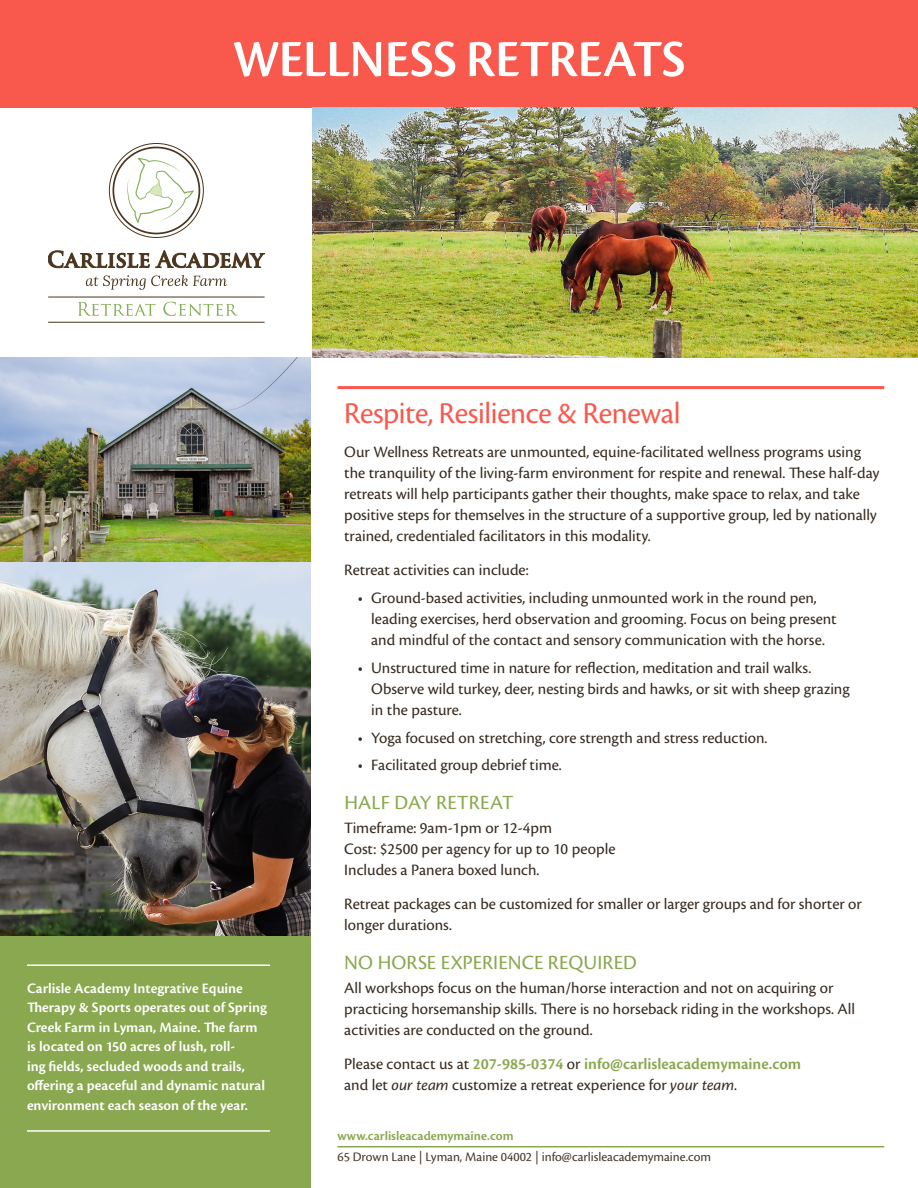
<style>
.page{position:relative;width:918px;height:1188px;background:#fff}
.page>*{position:absolute;margin:0;border:0;box-sizing:border-box;transform-origin:0 0}
.t1{font:54px "Cronos Pro Semibold Disp";color:#fff}
.t2{font:31.5px "Cronos Pro Subh";letter-spacing:-.01em;color:#f9594d}
.t3{font:21px "Cronos Pro";letter-spacing:.005em;color:#89a84f}
.t4{font:16.5px/21px "Cronos Pro";color:#372a1f}
.t5{font:600 15px/19.5px "Cronos Pro";color:#fff}
.t6{font:13.5px "Cronos Pro";color:#473729}
.t7{font:600 13.5px "Cronos Pro";color:#89a84f}
.s1{font-weight:600;color:#89a84f}
.s2{font-style:italic}
</style>
<div class="page">
<div style="left:0;top:358px;width:310px;height:830px;background:#89a84f"></div>
<div style="left:0;top:0;width:918px;height:108px;background:#f9594d"></div>
<img style="left:0;top:358px;width:310px;height:578px">
<hr style="left:27px;top:964px;width:243px;height:2px;background:#fff">
<hr style="left:27px;top:1130px;width:243px;height:2px;background:#fff">
<img style="left:313px;top:108px;width:605px;height:250px">
<hr style="left:338px;top:1146px;width:546px;height:1px;background:#89a84f">
<hr style="left:338px;top:386px;width:546px;height:3px;background:#f9594d">
<svg style="left:127px;top:158px;width:67px;height:65px"></svg>
<div style="left:112px;top:147px;width:88px;height:87px;border:2px solid #4b351d;border-radius:50%"></div>
<svg style="left:48px;top:250px;width:217px;height:40px"></svg>
<svg style="left:78px;top:302px;width:77px;height:14px"></svg>
<svg style="left:163px;top:302px;width:75px;height:14px"></svg>
<hr style="left:48px;top:322px;width:217px;height:1px;background:#4b351d">
<hr style="left:48px;top:297px;width:217px;height:1px;background:#4b351d">
<h1 class="t1" style="left:233px;top:28px;width:454px">WELLNESS RETREATS</h1>
<p class="t5" style="left:27px;top:979px;width:241px">Carlisle Academy Integrative Equine Therapy &amp; Sports operates out of Spring Creek Farm in Lyman, Maine. The farm is located on 150 acres of lush, roll-<br>ing fields, secluded woods and trails, offering a peaceful and dynamic natural environment each season of the year.</p>
<h2 class="t2" style="left:344px;top:395px;width:338px">Respite, Resilience &amp; Renewal</h2>
<p class="t4" style="left:344px;top:441px;width:537px">Our Wellness Retreats are unmounted, equine-facilitated wellness programs using the tranquility of the living-farm environment for respite and renewal. These half-day retreats will help participants gather their thoughts, make space to relax, and take positive steps for themselves in the structure of a supportive group, led by nationally trained, credentialed facilitators in this modality.</p>
<p class="t4" style="left:344px;top:560px;width:186px">Retreat activities can include:</p>
<p class="t4" style="left:371px;top:587px;width:467px;text-indent:-13px">• Ground-based activities, including unmounted work in the round pen, leading exercises, herd observation and grooming. Focus on being present and mindful of the contact and sensory communication with the horse.</p>
<p class="t4" style="left:371px;top:657px;width:480px;text-indent:-13px">• Unstructured time in nature for reflection, meditation and trail walks.<br>Observe wild turkey, deer, nesting birds and hawks, or sit with sheep grazing in the pasture.</p>
<p class="t4" style="left:358px;top:727px;width:411px">• Yoga focused on stretching, core strength and stress reduction.</p>
<p class="t4" style="left:358px;top:755px;width:206px">• Facilitated group debrief time.</p>
<p class="t3" style="left:344px;top:791px;width:171px">HALF DAY RETREAT</p>
<p class="t4" style="left:344px;top:817px;width:273px">Timeframe: 9am-1pm or 12-4pm<br>Cost: $2500 per agency for up to 10 people<br>Includes a Panera boxed lunch.</p>
<p class="t4" style="left:344px;top:894px;width:519px">Retreat packages can be customized for smaller or larger groups and for shorter or longer durations.</p>
<p class="t3" style="left:344px;top:951px;width:294px">NO HORSE EXPERIENCE REQUIRED</p>
<p class="t4" style="left:344px;top:977px;width:512px">All workshops focus on the human/horse interaction and not on acquiring or practicing horsemanship skills. There is no horseback riding in the workshops. All activities are conducted on the ground.</p>
<p class="t4" style="left:344px;top:1054px;width:458px">Please contact us at <span class="s1">207-985-0374</span> or <span class="s1">info@carlisleacademymaine.com </span>and let <span class="s2">our team</span> customize a retreat experience for <span class="s2">your team</span>.</p>
<p class="t7" style="left:338px;top:1128px;width:178px">www.carlisleacademymaine.com</p>
<p class="t6" style="left:338px;top:1149px;width:375px">65 Drown Lane | Lyman, Maine 04002 | info@carlisleacademymaine.com</p>
</div>
